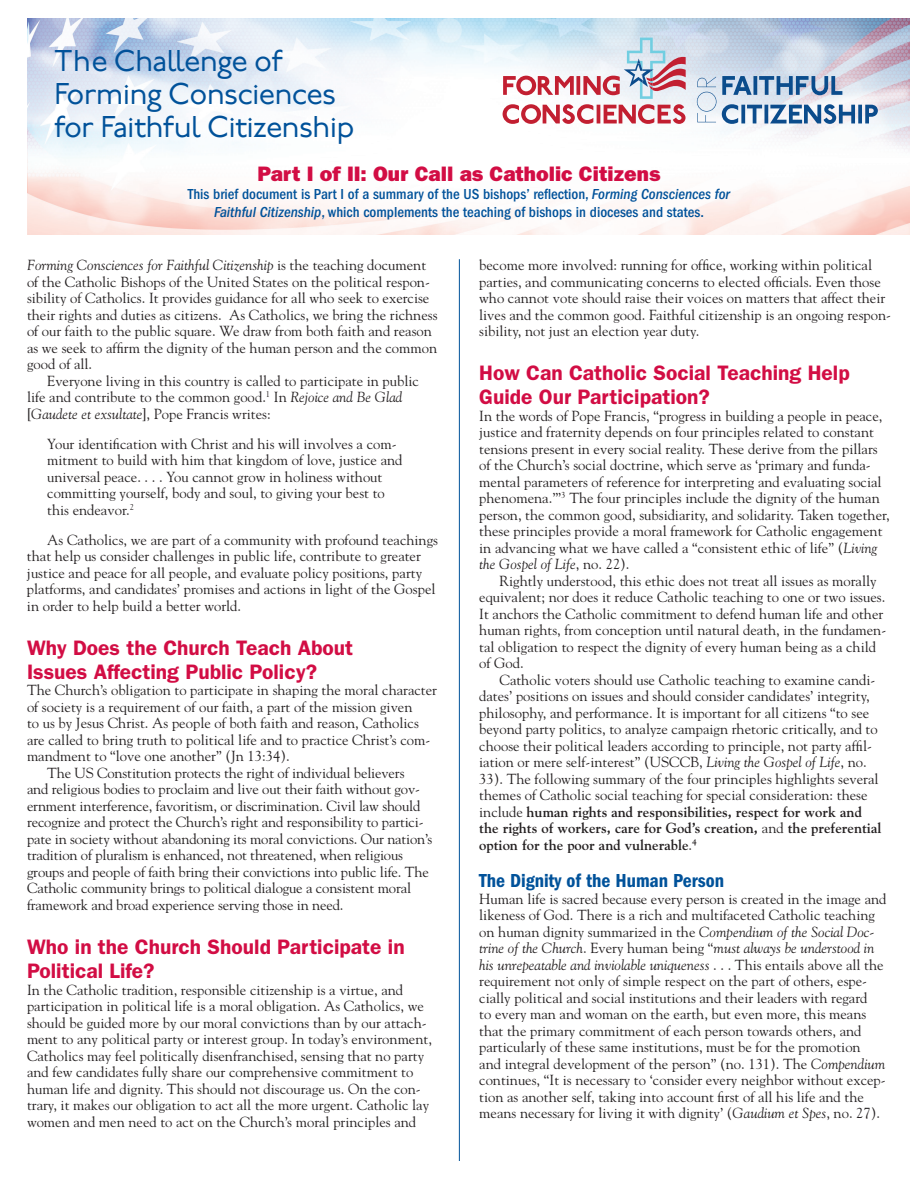
<style>
.page{position:relative;width:918px;height:1188px;background:#fff}
.page>*{position:absolute;margin:0;border:0;box-sizing:border-box;transform-origin:0 0}
.t1{font:30px/33px "P22 Underground";letter-spacing:-.025em;color:#01529a}
.t2{font:600 21px/24px "ITC Franklin Gothic Std";color:#d20d44}
.t3{font:21px "ITC Franklin Gothic Std Hvy";color:#d20d44}
.t4{font:19.5px "ITC Franklin Gothic Std Dm Cd";color:#01529a}
.t5{font:500 condensed 15px/18px "ITC Franklin Gothic Std";color:#01529a;text-align:center}
.t6{font:14.55px/16.5px "Goudy Std";color:#231f20}
.s1{font-style:italic}
.s2{font-weight:700}
</style>
<div class="page">
<img style="left:27px;top:18px;width:883px;height:216px">
<hr style="left:459px;top:259px;width:1px;height:902px;background:#01529a">
<svg style="left:503px;top:27px;width:388px;height:135px"></svg>
<h1 class="t1" style="left:54px;top:45px;width:302px">The Challenge of<br>Forming Consciences for Faithful Citizenship</h1>
<h2 class="t3" style="left:258px;top:161px;width:404px">Part I of II: Our Call as Catholic Citizens</h2>
<p class="t5" style="left:188px;top:185px;width:544px">This brief document is Part I of a summary of the US bishops’ reflection, <span class="s1">Forming Consciences for<br>Faithful Citizenship</span>, which complements the teaching of bishops in dioceses and states.</p>
<p class="t6" style="left:27px;top:257px;width:412px"><span class="s1">Forming Consciences for Faithful Citizenship</span> is the teaching document of the Catholic Bishops of the United States on the political respon&shy;sibility of Catholics. It provides guidance for all who seek to exercise their rights and duties as citizens. As Catholics, we bring the richness of our faith to the public square. We draw from both faith and reason as we seek to affirm the dignity of the human person and the common good of all.</p>
<p class="t6" style="left:27px;top:372px;width:394px;text-indent:20px">Everyone living in this country is called to participate in public life and contribute to the common good.<sup>1</sup> In <span class="s1">Rejoice and Be Glad </span>[<span class="s1">Gaudete et exsultate</span>], Pope Francis writes:</p>
<p class="t6" style="left:47px;top:435px;width:357px">Your identification with Christ and his will involves a com&shy;mitment to build with him that kingdom of love, justice and universal peace. . . . You cannot grow in holiness without committing yourself, body and soul, to giving your best to this endeavor.<sup>2</sup></p>
<p class="t6" style="left:27px;top:531px;width:413px;text-indent:20px">As Catholics, we are part of a community with profound teachings that help us consider challenges in public life, contribute to greater justice and peace for all people, and evaluate policy positions, party platforms, and candidates’ promises and actions in light of the Gospel in order to help build a better world.</p>
<h2 class="t2" style="left:27px;top:636px;width:328px">Why Does the Church Teach About<br>Issues Affecting Public Policy?</h2>
<p class="t6" style="left:27px;top:682px;width:412px">The Church’s obligation to participate in shaping the moral character</p>
<p class="t6" style="left:27px;top:698px;width:387px">of society is a requirement of our faith, a part of the mission given</p>
<p class="t6" style="left:27px;top:715px;width:393px">to us by Jesus Christ. As people of both faith and reason, Catholics</p>
<p class="t6" style="left:27px;top:731px;width:405px">are called to bring truth to political life and to practice Christ’s com-</p>
<p class="t6" style="left:27px;top:748px;width:264px">mandment to “love one another” (Jn 13:34).</p>
<p class="t6" style="left:47px;top:764px;width:359px">The US Constitution protects the right of individual believers</p>
<p class="t6" style="left:27px;top:781px;width:395px">and religious bodies to proclaim and live out their faith without gov-</p>
<p class="t6" style="left:27px;top:797px;width:395px">ernment interference, favoritism, or discrimination. Civil law should</p>
<p class="t6" style="left:27px;top:814px;width:398px">recognize and protect the Church’s right and responsibility to partici-</p>
<p class="t6" style="left:27px;top:830px;width:407px">pate in society without abandoning its moral convictions. Our nation’s</p>
<p class="t6" style="left:27px;top:847px;width:378px">tradition of pluralism is enhanced, not threatened, when religious</p>
<p class="t6" style="left:27px;top:863px;width:403px">groups and people of faith bring their convictions into public life. The</p>
<p class="t6" style="left:27px;top:880px;width:386px">Catholic community brings to political dialogue a consistent moral</p>
<p class="t6" style="left:27px;top:896px;width:318px">framework and broad experience serving those in need.</p>
<h2 class="t2" style="left:27px;top:935px;width:379px">Who in the Church Should Participate in<br>Political Life?</h2>
<p class="t6" style="left:27px;top:981px;width:407px">In the Catholic tradition, responsible citizenship is a virtue, and participation in political life is a moral obligation. As Catholics, we should be guided more by our moral convictions than by our attach&shy;ment to any political party or interest group. In today’s environment, Catholics may feel politically disenfranchised, sensing that no party and few candidates fully share our comprehensive commitment to human life and dignity. This should not discourage us. On the con&shy;trary, it makes our obligation to act all the more urgent. Catholic lay women and men need to act on the Church’s moral principles and</p>
<p class="t6" style="left:479px;top:257px;width:413px">become more involved: running for office, working within political parties, and communicating concerns to elected officials. Even those who cannot vote should raise their voices on matters that affect their lives and the common good. Faithful citizenship is an ongoing respon&shy;sibility, not just an election year duty.</p>
<h2 class="t2" style="left:479px;top:361px;width:372px">How Can Catholic Social Teaching Help<br>Guide Our Participation?</h2>
<p class="t6" style="left:479px;top:407px;width:412px">In the words of Pope Francis, “progress in building a people in peace, justice and fraternity depends on four principles related to constant tensions present in every social reality. These derive from the pillars of the Church’s social doctrine, which serve as ‘primary and funda&shy;mental parameters of reference for interpreting and evaluating social phenomena.’”<sup>3</sup> The four principles include the dignity of the human person, the common good, subsidiarity, and solidarity. Taken together, these principles provide a moral framework for Catholic engagement in advancing what we have called a “consistent ethic of life” (<span class="s1">Living the Gospel of Life</span>, no. 22).</p>
<p class="t6" style="left:479px;top:572px;width:408px;text-indent:20px">Rightly understood, this ethic does not treat all issues as morally equivalent; nor does it reduce Catholic teaching to one or two issues.<br>It anchors the Catholic commitment to defend human life and other human rights, from conception until natural death, in the fundamen&shy;tal obligation to respect the dignity of every human being as a child of God.</p>
<p class="t6" style="left:479px;top:671px;width:404px;text-indent:20px">Catholic voters should use Catholic teaching to examine candi&shy;dates’ positions on issues and should consider candidates’ integrity, philosophy, and performance. It is important for all citizens “to see beyond party politics, to analyze campaign rhetoric critically, and to choose their political leaders according to principle, not party affil&shy;iation or mere self-interest” (USCCB, <span class="s1">Living the Gospel of Life</span>, no.<br>33). The following summary of the four principles highlights several themes of Catholic social teaching for special consideration: these include <span class="s2">human rights and responsibilities, respect for work and the rights of workers, care for God’s creation,</span> and <span class="s2">the preferential option for the poor and vulnerable</span>.<sup>4</sup></p>
<h3 class="t4" style="left:479px;top:870px;width:246px">The Dignity of the Human Person</h3>
<p class="t6" style="left:479px;top:890px;width:409px">Human life is sacred because every person is created in the image and likeness of God. There is a rich and multifaceted Catholic teaching on human dignity summarized in the <span class="s1">Compendium of the Social Doc&shy;trine of the Church</span>. Every human being “<span class="s1">must always be understood in his unrepeatable and inviolable uniqueness</span> . . . This entails above all the requirement not only of simple respect on the part of others, espe&shy;cially political and social institutions and their leaders with regard<br>to every man and woman on the earth, but even more, this means that the primary commitment of each person towards others, and particularly of these same institutions, must be for the promotion<br>and integral development of the person” (no. 131). The <span class="s1">Compendium </span>continues, “It is necessary to ‘consider every neighbor without excep&shy;tion as another self, taking into account first of all his life and the means necessary for living it with dignity’ (<span class="s1">Gaudium et Spes</span>, no. 27).</p>
</div>
